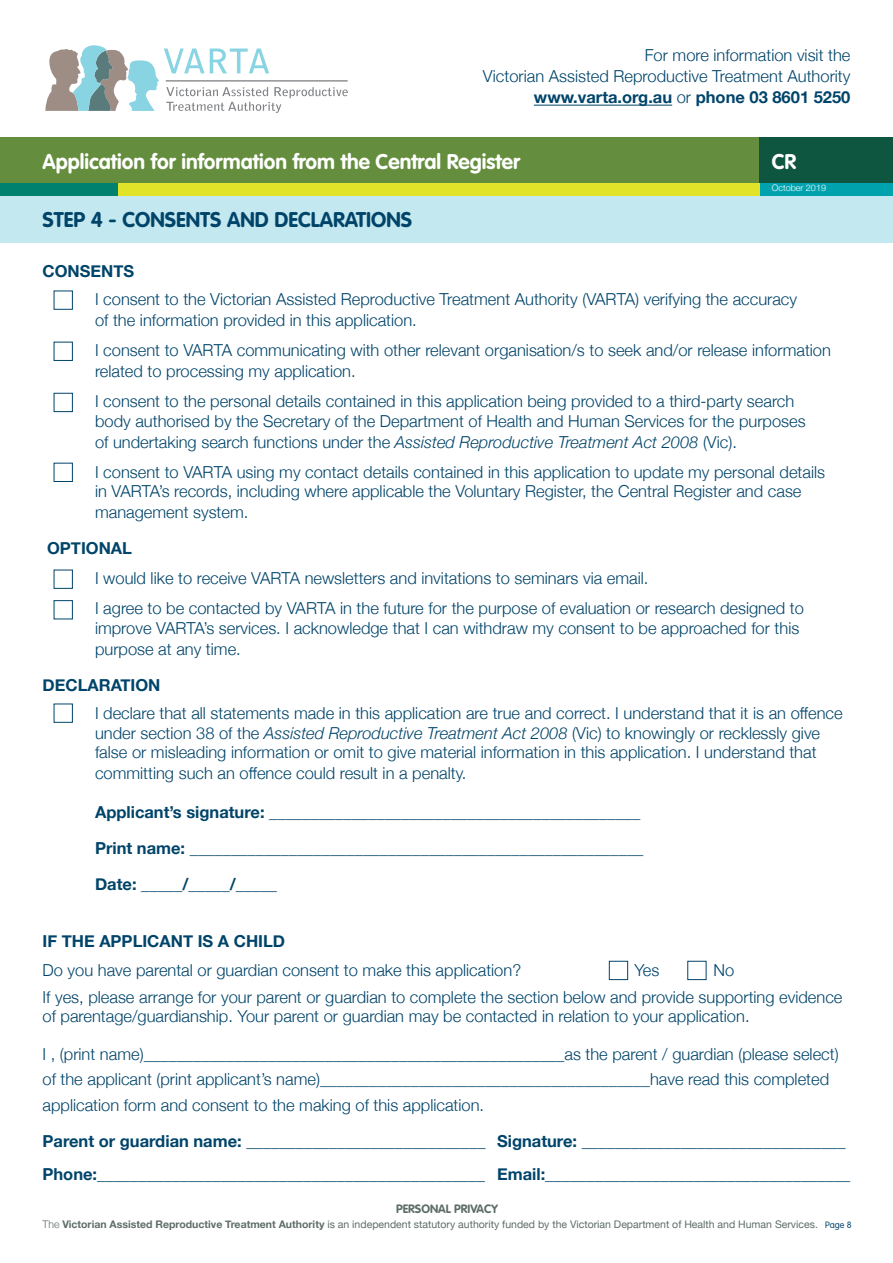
<style>
.page{position:relative;width:893px;height:1263px;background:#fff}
.page>*{position:absolute;margin:0;border:0;box-sizing:border-box;transform-origin:0 0}
.t1{font:700 21px "VAG Rounded";color:#fff}
.t2{font:700 21px "VAG Rounded";color:#00446a}
.t3{font:300 16.5px/21px "Helvetica Neue";color:#00446a}
.t4{font:700 16.5px/36px "Helvetica Neue";color:#00446a}
.t5{font:700 12px "VAG Rounded";color:#5e6e66}
.t6{font:10.5px "Helvetica Neue";color:#5e6e66}
.t7{font:300 9px "Helvetica Neue";color:#fff}
.t8{font:300 9px "VAG Rounded";color:#00446a}
.s1{font-weight:700}
.s2{font-style:italic}
.s3{font-weight:300}
</style>
<div class="page">
<div style="left:0;top:195px;width:893px;height:48px;background:#c4e8ef"></div>
<svg style="left:45px;top:45px;width:303px;height:68px"></svg>
<div style="left:54px;top:342px;width:19px;height:19px;border:1px solid #00446a"></div>
<div style="left:54px;top:393px;width:19px;height:19px;border:1px solid #00446a"></div>
<div style="left:54px;top:463px;width:19px;height:19px;border:1px solid #00446a"></div>
<div style="left:54px;top:600px;width:19px;height:19px;border:1px solid #00446a"></div>
<div style="left:609px;top:961px;width:19px;height:19px;border:1px solid #00446a"></div>
<div style="left:688px;top:961px;width:18px;height:19px;border:1px solid #00446a"></div>
<div style="left:0;top:138px;width:760px;height:46px;background:#648d3d"></div>
<div style="left:0;top:183px;width:119px;height:13px;background:#00806e"></div>
<div style="left:760px;top:183px;width:133px;height:13px;background:#00a2ae"></div>
<div style="left:119px;top:183px;width:641px;height:13px;background:#e0e327"></div>
<div style="left:760px;top:138px;width:133px;height:45px;background:#0f5640"></div>
<hr style="left:534px;top:105px;width:138px;height:1px;background:#00446a">
<p class="t3" style="left:483px;top:44px;width:369px;text-align:right">For more information visit the<br>Victorian Assisted Reproductive Treatment Authority <span class="s1">www.varta.org.au</span> or <span class="s1">phone 03 8601 5250</span></p>
<p class="t1" style="left:43px;top:149px;width:479px">Application for information from the Central Register</p>
<p class="t1" style="left:772px;top:149px;width:26px">CR</p>
<p class="t2" style="left:43px;top:207px;width:371px">STEP 4 - CONSENTS AND DECLARATIONS</p>
<p class="t7" style="left:772px;top:181px;width:56px">October 2019</p>
<p class="t4" style="left:43px;top:253px;width:93px">CONSENTS</p>
<p class="t3" style="left:95px;top:288px;width:704px">I consent to the Victorian Assisted Reproductive Treatment Authority (VARTA) verifying the accuracy of the information provided in this application.</p>
<p class="t3" style="left:95px;top:339px;width:737px">I consent to VARTA communicating with other relevant organisation/s to seek and/or release information related to processing my application.</p>
<p class="t3" style="left:95px;top:390px;width:712px;line-height:19.5px">I consent to the personal details contained in this application being provided to a third-party search body authorised by the Secretary of the Department of Health and Human Services for the purposes</p>
<p class="t3" style="left:95px;top:426px;width:732px;line-height:30px">of undertaking search functions under the <span class="s2">Assisted Reproductive Treatment Act 2008</span> (Vic).<br>I consent to VARTA using my contact details contained in this application to update my personal details</p>
<p class="t3" style="left:95px;top:480px;width:708px">in VARTA’s records, including where applicable the Voluntary Register, the Central Register and case management system.</p>
<p class="t4" style="left:47px;top:531px;width:86px">OPTIONAL</p>
<p class="t3" style="left:95px;top:562px;width:710px;line-height:30px">I would like to receive VARTA newsletters and invitations to seminars via email.<br>I agree to be contacted by VARTA in the future for the purpose of evaluation or research designed to</p>
<p class="t3" style="left:95px;top:616px;width:706px">improve VARTA’s services. I acknowledge that I can withdraw my consent to be approached for this purpose at any time.</p>
<p class="t4" style="left:43px;top:667px;width:119px">DECLARATION</p>
<p class="t3" style="left:95px;top:702px;width:749px;line-height:19.5px">I declare that all statements made in this application are true and correct. I understand that it is an offence under section 38 of the <span class="s2">Assisted Reproductive Treatment Act 2008</span> (Vic) to knowingly or recklessly give false or misleading information or omit to give material information in this application. I understand that</p>
<p class="t3" style="left:95px;top:762px;width:373px">committing such an offence could result in a penalty.</p>
<p class="t4" style="left:95px;top:795px;width:550px">Applicant’s signature: _____________________________________________<br>Print name: _______________________________________________________<br>Date: _____/_____/_____</p>
<p class="t4" style="left:43px;top:924px;width:244px">IF THE APPLICANT IS A CHILD</p>
<p class="t3" style="left:43px;top:958px;width:480px">Do you have parental or guardian consent to make this application?</p>
<p class="t3" style="left:634px;top:958px;width:27px">Yes</p>
<p class="t3" style="left:43px;top:955px;width:801px;line-height:27px;text-indent:671px">No<br>If yes, please arrange for your parent or guardian to complete the section below and provide supporting evidence</p>
<p class="t3" style="left:43px;top:1005px;width:709px">of parentage/guardianship. Your parent or guardian may be contacted in relation to your application.</p>
<p class="t3" style="left:43px;top:1040px;width:798px;line-height:25.5px">I , (print name)___________________________________________________as the parent / guardian (please select) of the applicant (print applicant’s name)________________________________________have read this completed application form and consent to the making of this application.</p>
<p class="t4" style="left:43px;top:1125px;width:809px;line-height:33px">Parent or guardian name: _____________________________ Signature: ________________________________<br>Phone:_______________________________________________ Email:_____________________________________</p>
<p class="t5" style="left:396px;top:1202px;width:103px">PERSONAL PRIVACY</p>
<p class="t6" style="left:43px;top:1216px;width:777px"><span class="s3">The</span> <span class="s1">Victorian Assisted Reproductive Treatment Authority</span> is an independent statutory authority funded by the Victorian Department of Health and Human Services.</p>
<p class="t8" style="left:825px;top:1219px;width:28px">Page 8</p>
</div>
